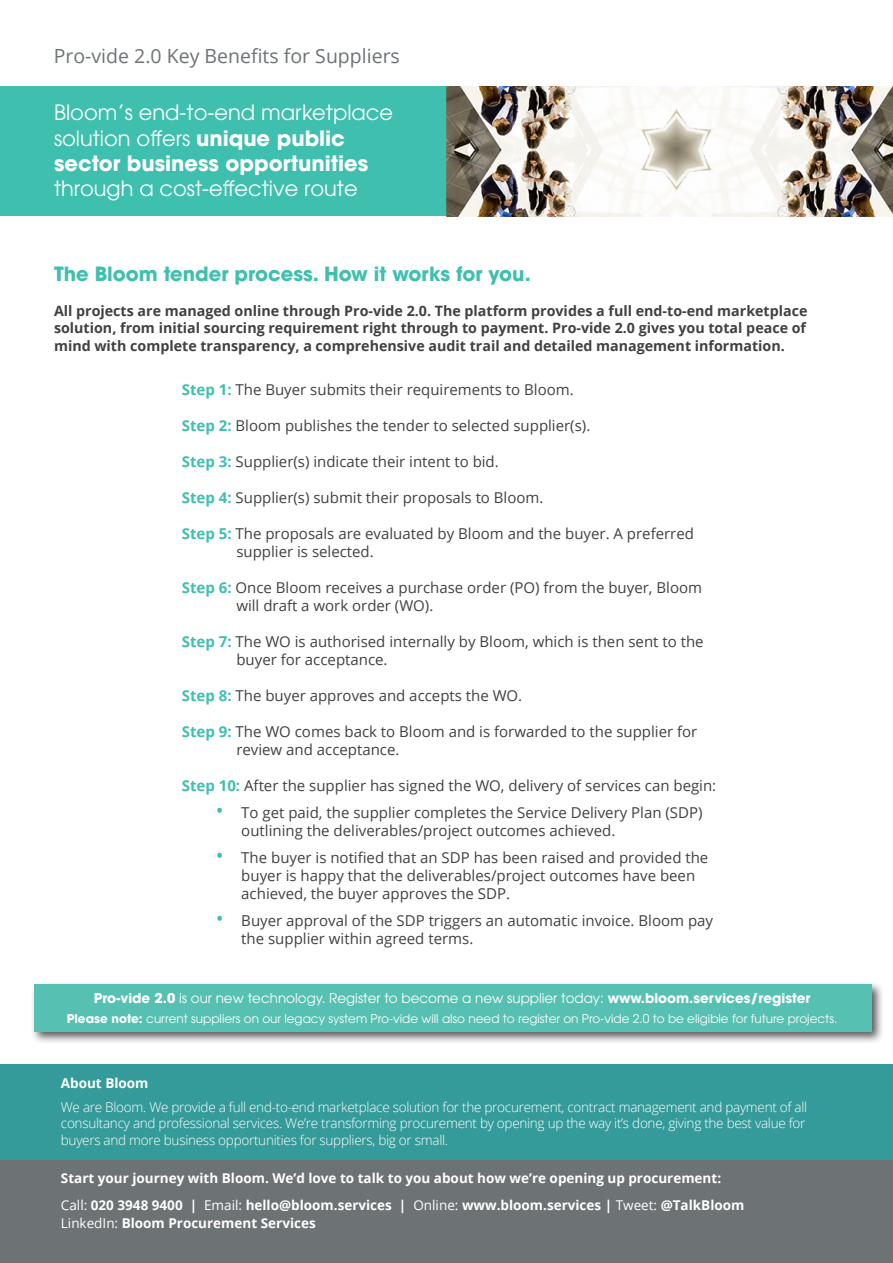
<style>
.page{position:relative;width:893px;height:1263px;background:#fff}
.page>*{position:absolute;margin:0;border:0;box-sizing:border-box;transform-origin:0 0}
.t1{font:21px/25.2px "ITC Avant Garde Pro";color:#fff}
.t2{font:700 19.5px "ITC Avant Garde Pro";color:#3fbfae}
.t3{font:19.5px "Open Sans";color:#6d7275}
.t4{font:15px/18px "Open Sans";color:#414042}
.t5{font:700 14.25px/17.5px "Open Sans";color:#414042;text-align:justify}
.t6{font:300 13.5px/16.2px "Open Sans";letter-spacing:-.02em;color:#fff}
.t7{font:700 13.5px/18px "Open Sans";color:#fff}
.t8{font:13.5px "ITC Avant Garde Pro";color:#fff}
.t9{font:12px "ITC Avant Garde Pro";color:#fff}
.s1{font-weight:700}
.s2{font-weight:700;color:#3fbfae}
.s3{font-size:21px;color:#3fbfae}
.s4{font-weight:400}
</style>
<div class="page">
<div style="left:0;top:86px;width:893px;height:130px;background:#3fbfae"></div>
<img style="left:447px;top:86px;width:446px;height:130px">
<div style="left:30px;top:980px;width:854px;height:64px;background:#231f20;opacity:.75"></div>
<div style="left:34px;top:984px;width:838px;height:48px;background:#56c1b2"></div>
<div style="left:0;top:1064px;width:893px;height:97px;background:#349b9a"></div>
<div style="left:0;top:1160px;width:893px;height:103px;background:#6d7275"></div>
<p class="t3" style="left:54px;top:43px;width:348px">Pro-vide 2.0 Key Benefits for Suppliers</p>
<p class="t1" style="left:54px;top:100px;width:341px">Bloom’s end-to-end marketplace solution offers <span class="s1">unique public sector business opportunities </span>through a cost-effective route</p>
<p class="t2" style="left:54px;top:261px;width:478px">The Bloom tender process. How it works for you.</p>
<p class="t5" style="left:54px;top:302px;width:755px">All projects are managed online through Pro-vide 2.0. The platform provides a full end-to-end marketplace solution, from initial sourcing requirement right through to payment. Pro-vide 2.0 gives you total peace of mind with complete transparency, a comprehensive audit trail and detailed management information.</p>
<p class="t4" style="left:182px;top:380px;width:393px"><span class="s2">Step 1:</span> The Buyer submits their requirements to Bloom.</p>
<p class="t4" style="left:182px;top:416px;width:410px"><span class="s2">Step 2:</span> Bloom publishes the tender to selected supplier(s).</p>
<p class="t4" style="left:182px;top:452px;width:319px"><span class="s2">Step 3:</span> Supplier(s) indicate their intent to bid.</p>
<p class="t4" style="left:182px;top:488px;width:363px"><span class="s2">Step 4:</span> Supplier(s) submit their proposals to Bloom.</p>
<p class="t4" style="left:236px;top:524px;width:459px;text-indent:-55px"><span class="s2">Step 5:</span> The proposals are evaluated by Bloom and the buyer. A preferred supplier is selected.</p>
<p class="t4" style="left:236px;top:578px;width:467px;text-indent:-55px"><span class="s2">Step 6:</span> Once Bloom receives a purchase order (PO) from the buyer, Bloom will draft a work order (WO).</p>
<p class="t4" style="left:236px;top:632px;width:469px;text-indent:-55px"><span class="s2">Step 7:</span> The WO is authorised internally by Bloom, which is then sent to the buyer for acceptance.</p>
<p class="t4" style="left:182px;top:686px;width:342px"><span class="s2">Step 8:</span> The buyer approves and accepts the WO.</p>
<p class="t4" style="left:236px;top:722px;width:462px;text-indent:-55px"><span class="s2">Step 9:</span> The WO comes back to Bloom and is forwarded to the supplier for review and acceptance.</p>
<p class="t4" style="left:182px;top:776px;width:536px"><span class="s2">Step 10:</span> After the supplier has signed the WO, delivery of services can begin:</p>
<p class="t4" style="left:241px;top:803px;width:463px;text-indent:-26px"><span class="s3">•</span> To get paid, the supplier completes the Service Delivery Plan (SDP) outlining the deliverables/project outcomes achieved.</p>
<p class="t4" style="left:241px;top:848px;width:469px;text-indent:-26px"><span class="s3">•</span> The buyer is notified that an SDP has been raised and provided the buyer is happy that the deliverables/project outcomes have been achieved, the buyer approves the SDP.</p>
<p class="t4" style="left:241px;top:911px;width:473px;text-indent:-26px"><span class="s3">•</span> Buyer approval of the SDP triggers an automatic invoice. Bloom pay the supplier within agreed terms.</p>
<p class="t8" style="left:94px;top:990px;width:718px"><span class="s1">Pro-vide 2.0</span> is our new technology. Register to become a new supplier today: <span class="s1">www.bloom.services/register</span></p>
<p class="t9" style="left:67px;top:1011px;width:772px"><span class="s1">Please note:</span> current suppliers on our legacy system Pro-vide will also need to register on Pro-vide 2.0 to be eligible for future projects.</p>
<p class="t7" style="left:61px;top:1074px;width:89px">About Bloom</p>
<p class="t6" style="left:61px;top:1099px;width:748px">We are Bloom. We provide a full end-to-end marketplace solution for the procurement, contract management and payment of all consultancy and professional services. We’re transforming procurement by opening up the way it’s done, giving the best value for buyers and more business opportunities for suppliers, big or small.</p>
<p class="t7" style="left:61px;top:1168px;width:662px">Start your journey with Bloom. We’d love to talk to you about how we’re opening up procurement:</p>
<p class="t7" style="left:61px;top:1195px;width:685px"><span class="s4">Call:</span> 020 3948 9400 | <span class="s4">Email:</span> hello@bloom.services | <span class="s4">Online:</span> www.bloom.services | <span class="s4">Tweet:</span> @TalkBloom<br><span class="s4">LinkedIn:</span> Bloom Procurement Services</p>
</div>
